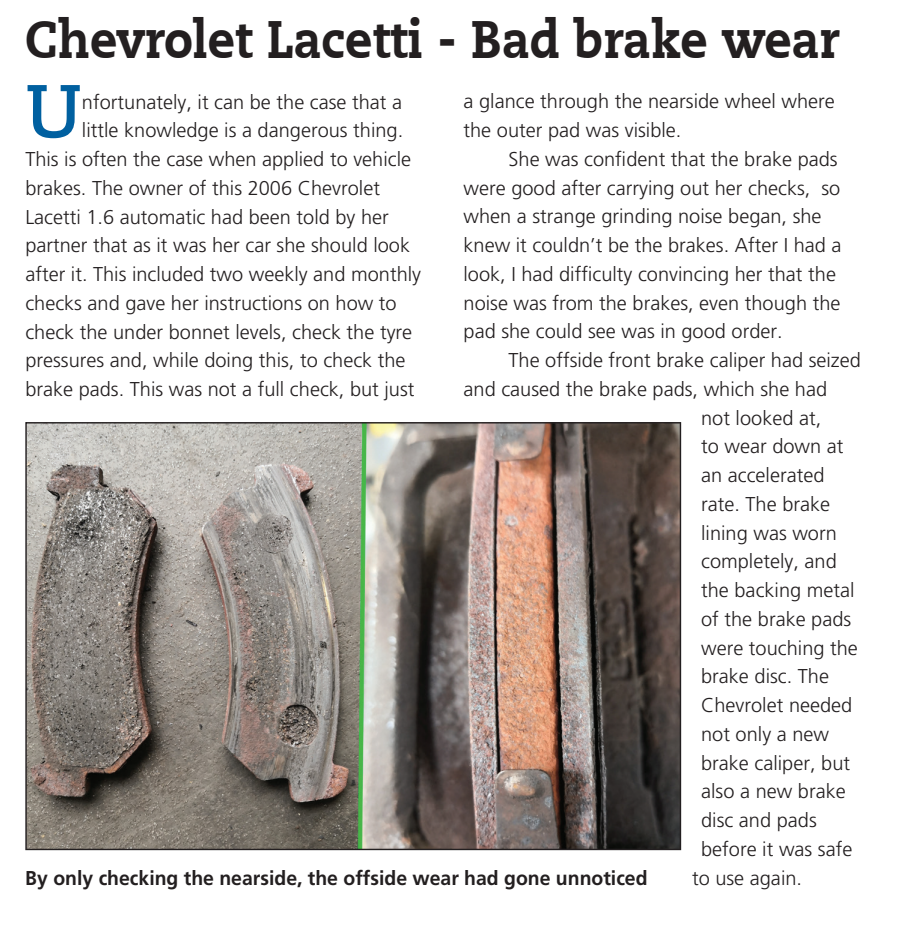
<style>
.page{position:relative;width:897px;height:935px;background:#fff}
.page>*{position:absolute;margin:0;border:0;box-sizing:border-box;transform-origin:0 0}
.t1{font:700 74.75px "Caecilia";color:#0060a0}
.t2{font:800 52.5px "Caecilia LT";color:#231f20;scale:.9 1}
.t3{font:300 20px/28.8px "Frutiger";color:#231f20}
.t4{font:700 20px "Frutiger";color:#231f20}
</style>
<div class="page">
<svg style="left:25px;top:422px;width:656px;height:428px;background:#877d75"></svg>
<h2 class="t2" style="left:25px;top:7px;width:906px">Chevrolet Lacetti - Bad brake wear</h2>
<h1 class="t1" style="left:25px;top:67px;width:58px">U</h1>
<p class="t3" style="left:82px;top:87px;width:322px">nfortunately, it can be the case that a</p>
<p class="t3" style="left:463px;top:87px;width:373px">a glance through the nearside wheel where the outer pad was visible.</p>
<p class="t3" style="left:463px;top:145px;width:379px;text-indent:45px">She was confident that the brake pads were good after carrying out her checks, so when a strange grinding noise began, she knew it couldn’t be the brakes. After I had a look, I had difficulty convincing her that the noise was from the brakes, even though the pad she could see was in good order.</p>
<p class="t3" style="left:508px;top:346px;width:354px">The offside front brake caliper had seized</p>
<p class="t3" style="left:463px;top:375px;width:365px">and caused the brake pads, which she had</p>
<p class="t3" style="left:701px;top:403px;width:122px">not looked at,</p>
<p class="t3" style="left:701px;top:432px;width:144px">to wear down at</p>
<p class="t3" style="left:701px;top:461px;width:125px">an accelerated</p>
<p class="t3" style="left:701px;top:490px;width:130px">rate. The brake</p>
<p class="t3" style="left:701px;top:518px;width:137px">lining was worn</p>
<p class="t3" style="left:701px;top:547px;width:137px">completely, and</p>
<p class="t3" style="left:701px;top:576px;width:155px">the backing metal</p>
<p class="t3" style="left:701px;top:604px;width:152px">of the brake pads</p>
<p class="t3" style="left:701px;top:633px;width:158px">were touching the</p>
<p class="t3" style="left:701px;top:662px;width:129px">brake disc. The</p>
<p class="t3" style="left:701px;top:691px;width:153px">Chevrolet needed</p>
<p class="t3" style="left:701px;top:719px;width:129px">not only a new</p>
<p class="t3" style="left:701px;top:748px;width:150px">brake caliper, but</p>
<p class="t3" style="left:701px;top:777px;width:146px">also a new brake</p>
<p class="t3" style="left:701px;top:806px;width:117px">disc and pads</p>
<p class="t3" style="left:701px;top:834px;width:153px">before it was safe</p>
<p class="t3" style="left:692px;top:863px;width:112px">to use again.</p>
<p class="t3" style="left:82px;top:116px;width:323px">little knowledge is a dangerous thing.</p>
<p class="t3" style="left:25px;top:145px;width:387px">This is often the case when applied to vehicle</p>
<p class="t3" style="left:25px;top:173px;width:356px">brakes. The owner of this 2006 Chevrolet</p>
<p class="t3" style="left:25px;top:202px;width:365px">Lacetti 1.6 automatic had been told by her</p>
<p class="t3" style="left:25px;top:231px;width:386px">partner that as it was her car she should look</p>
<p class="t3" style="left:25px;top:260px;width:397px">after it. This included two weekly and monthly</p>
<p class="t3" style="left:25px;top:288px;width:373px">checks and gave her instructions on how to</p>
<p class="t3" style="left:25px;top:317px;width:388px">check the under bonnet levels, check the tyre</p>
<p class="t3" style="left:25px;top:346px;width:382px">pressures and, while doing this, to check the</p>
<p class="t3" style="left:25px;top:375px;width:390px">brake pads. This was not a full check, but just</p>
<p class="t4" style="left:25px;top:866px;width:624px">By only checking the nearside, the offside wear had gone unnoticed</p>
</div>
